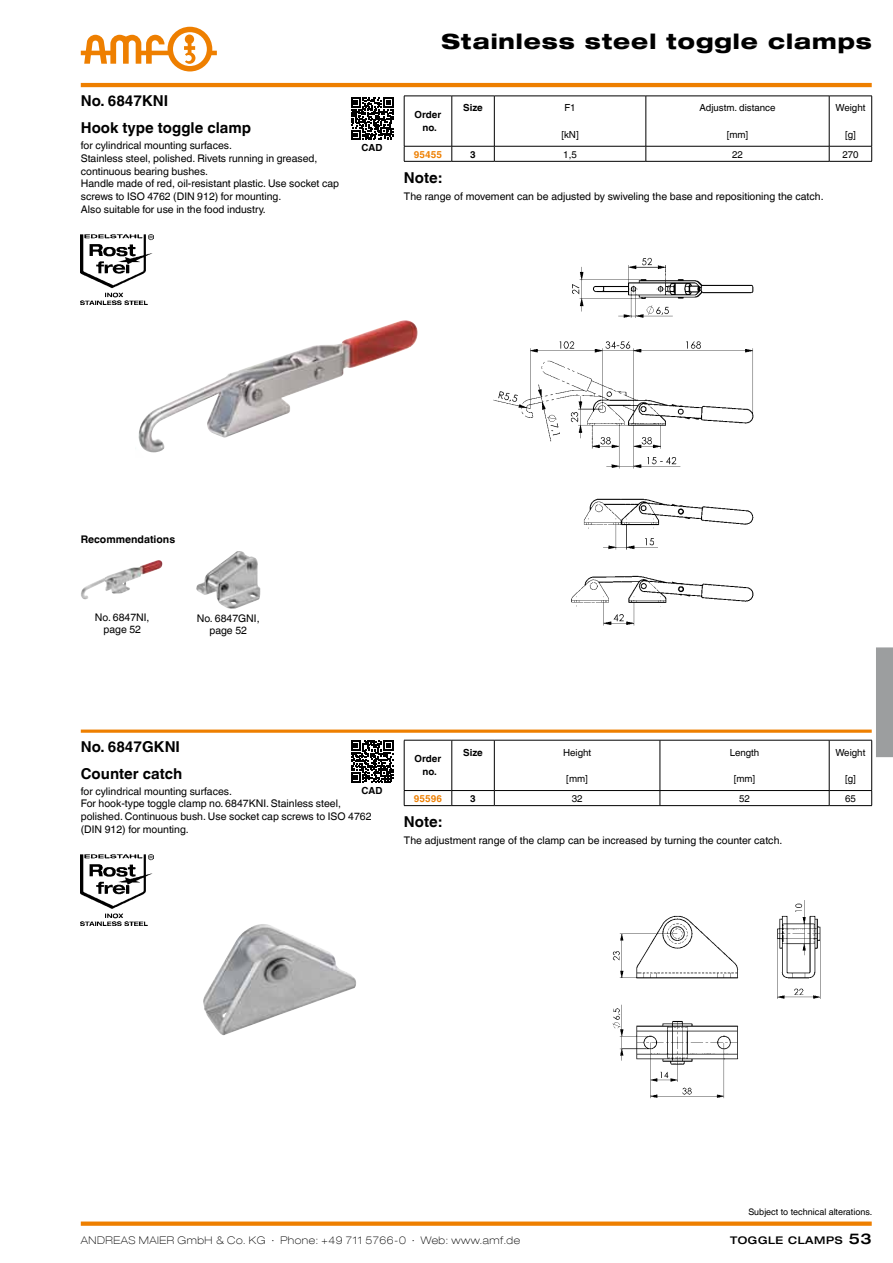
<style>
.page{position:relative;width:893px;height:1263px;background:#fff}
.page>*{position:absolute;margin:0;border:0;box-sizing:border-box;transform-origin:0 0}
.t1{font:800 expanded 21px "Helvetica Neue LT Com";letter-spacing:.045em;color:#000}
.t2{font:700 15px "Helvetica World";color:#000}
.t3{font:10.5px/12.8px "Helvetica World";color:#000}
.t4{font:100 expanded 10.5px "Helvetica Neue LT Com";letter-spacing:.05em;color:#000}
.t5{font:700 10.5px "Helvetica World";color:#000}
.t6{font:500 expanded 10.5px "Helvetica Neue LT Com";letter-spacing:.05em;color:#000}
.t7{font:9.75px "Helvetica World";color:#000}
.t8{font:700 9.75px/12.8px "Helvetica World";color:#000;text-align:center}
.t9{font:700 9.75px "Helvetica World";color:#ee7f00}
.t10{font:9px "Helvetica World";color:#000}
.s1{font-size:15px}
</style>
<div class="page">
<hr style="left:81px;top:83px;width:791px;height:4px;background:#ee7f00">
<svg style="left:81px;top:27px;width:136px;height:44px"></svg>
<div style="left:81px;top:1221px;width:791px;height:5px;background:#ee7f00"></div>
<svg style="left:81px;top:729px;width:323px;height:4px"></svg>
<img style="left:138px;top:320px;width:280px;height:133px">
<img style="left:493px;top:257px;width:261px;height:369px">
<img style="left:612px;top:900px;width:209px;height:199px">
<img style="left:203px;top:924px;width:153px;height:111px">
<img style="left:81px;top:560px;width:81px;height:39px">
<img style="left:196px;top:551px;width:65px;height:58px">
<svg style="left:351px;top:98px;width:42px;height:42px"></svg>
<svg style="left:351px;top:740px;width:42px;height:43px"></svg>
<svg style="left:404px;top:96px;width:468px;height:65px"></svg>
<hr style="left:404px;top:161px;width:48px;height:1px;background:#000">
<hr style="left:452px;top:161px;width:42px;height:1px;background:#000">
<hr style="left:494px;top:161px;width:152px;height:1px;background:#000">
<hr style="left:646px;top:161px;width:183px;height:1px;background:#000">
<hr style="left:829px;top:161px;width:43px;height:1px;background:#000">
<svg style="left:404px;top:647px;width:489px;height:159px"></svg>
<hr style="left:404px;top:805px;width:48px;height:1px;background:#000">
<hr style="left:452px;top:805px;width:42px;height:1px;background:#000">
<hr style="left:494px;top:805px;width:166px;height:1px;background:#000">
<hr style="left:660px;top:805px;width:169px;height:1px;background:#000">
<hr style="left:829px;top:805px;width:43px;height:1px;background:#000">
<img style="left:81px;top:234px;width:72px;height:71px">
<img style="left:81px;top:854px;width:72px;height:71px">
<h2 class="t2" style="left:81px;top:92px;width:89px">No. 6847KNI</h2>
<h2 class="t2" style="left:81px;top:119px;width:172px">Hook type toggle clamp</h2>
<p class="t3" style="left:81px;top:139px;width:260px">for cylindrical mounting surfaces.<br>Stainless steel, polished. Rivets running in greased, continuous bearing bushes.<br>Handle made of red, oil-resistant plastic. Use socket cap screws to ISO 4762 (DIN 912) for mounting.<br>Also suitable for use in the food industry.</p>
<p class="t8" style="left:362px;top:141px;width:22px">CAD</p>
<h1 class="t1" style="left:441px;top:28px;width:432px">Stainless steel toggle clamps</h1>
<p class="t8" style="left:415px;top:108px;width:28px">Order no.</p>
<p class="t8" style="left:463px;top:102px;width:21px">Size</p>
<p class="t7" style="left:564px;top:102px;width:13px">F1</p>
<p class="t7" style="left:561px;top:129px;width:19px">[kN]</p>
<p class="t7" style="left:699px;top:102px;width:77px">Adjustm. distance</p>
<p class="t7" style="left:727px;top:129px;width:23px">[mm]</p>
<p class="t7" style="left:835px;top:102px;width:31px">Weight</p>
<p class="t7" style="left:845px;top:129px;width:12px">[g]</p>
<p class="t9" style="left:414px;top:148px;width:30px">95455</p>
<p class="t8" style="left:470px;top:148px;width:7px">3</p>
<p class="t7" style="left:563px;top:148px;width:15px">1,5</p>
<p class="t7" style="left:732px;top:148px;width:12px">22</p>
<p class="t7" style="left:842px;top:148px;width:18px">270</p>
<h2 class="t2" style="left:404px;top:169px;width:39px">Note:</h2>
<p class="t3" style="left:404px;top:190px;width:421px">The range of movement can be adjusted by swiveling the base and repositioning the catch.</p>
<p class="t5" style="left:81px;top:533px;width:96px">Recommendations</p>
<p class="t3" style="left:95px;top:612px;width:56px;line-height:11.7px;text-align:center">No. 6847NI, page 52</p>
<p class="t3" style="left:197px;top:612px;width:64px;line-height:11.7px;text-align:center">No. 6847GNI, page 52</p>
<h2 class="t2" style="left:81px;top:738px;width:101px">No. 6847GKNI</h2>
<h2 class="t2" style="left:81px;top:765px;width:103px">Counter catch</h2>
<p class="t8" style="left:362px;top:784px;width:22px">CAD</p>
<p class="t3" style="left:81px;top:785px;width:292px">for cylindrical mounting surfaces.<br>For hook-type toggle clamp no. 6847KNI. Stainless steel, polished. Continuous bush. Use socket cap screws to ISO 4762 (DIN 912) for mounting.</p>
<p class="t8" style="left:415px;top:753px;width:28px">Order no.</p>
<p class="t8" style="left:463px;top:746px;width:21px">Size</p>
<p class="t7" style="left:563px;top:747px;width:30px">Height</p>
<p class="t7" style="left:566px;top:773px;width:23px">[mm]</p>
<p class="t7" style="left:730px;top:747px;width:31px">Length</p>
<p class="t7" style="left:734px;top:773px;width:23px">[mm]</p>
<p class="t7" style="left:835px;top:747px;width:31px">Weight</p>
<p class="t7" style="left:845px;top:773px;width:12px">[g]</p>
<p class="t9" style="left:414px;top:793px;width:30px">95596</p>
<p class="t8" style="left:470px;top:792px;width:7px">3</p>
<p class="t7" style="left:572px;top:793px;width:12px">32</p>
<p class="t7" style="left:739px;top:793px;width:12px">52</p>
<p class="t7" style="left:845px;top:793px;width:12px">65</p>
<h2 class="t2" style="left:404px;top:813px;width:39px">Note:</h2>
<p class="t3" style="left:404px;top:833px;width:380px">The adjustment range of the clamp can be increased by turning the counter catch.</p>
<p class="t10" style="left:748px;top:1207px;width:125px">Subject to technical alterations.</p>
<p class="t4" style="left:81px;top:1233px;width:441px">ANDREAS MAIER GmbH &amp; Co. KG ∙ Phone: +49 711 5766-0 ∙ Web: www.amf.de</p>
<p class="t6" style="left:730px;top:1233px;width:143px">TOGGLE CLAMPS <span class="s1">53</span></p>
</div>
